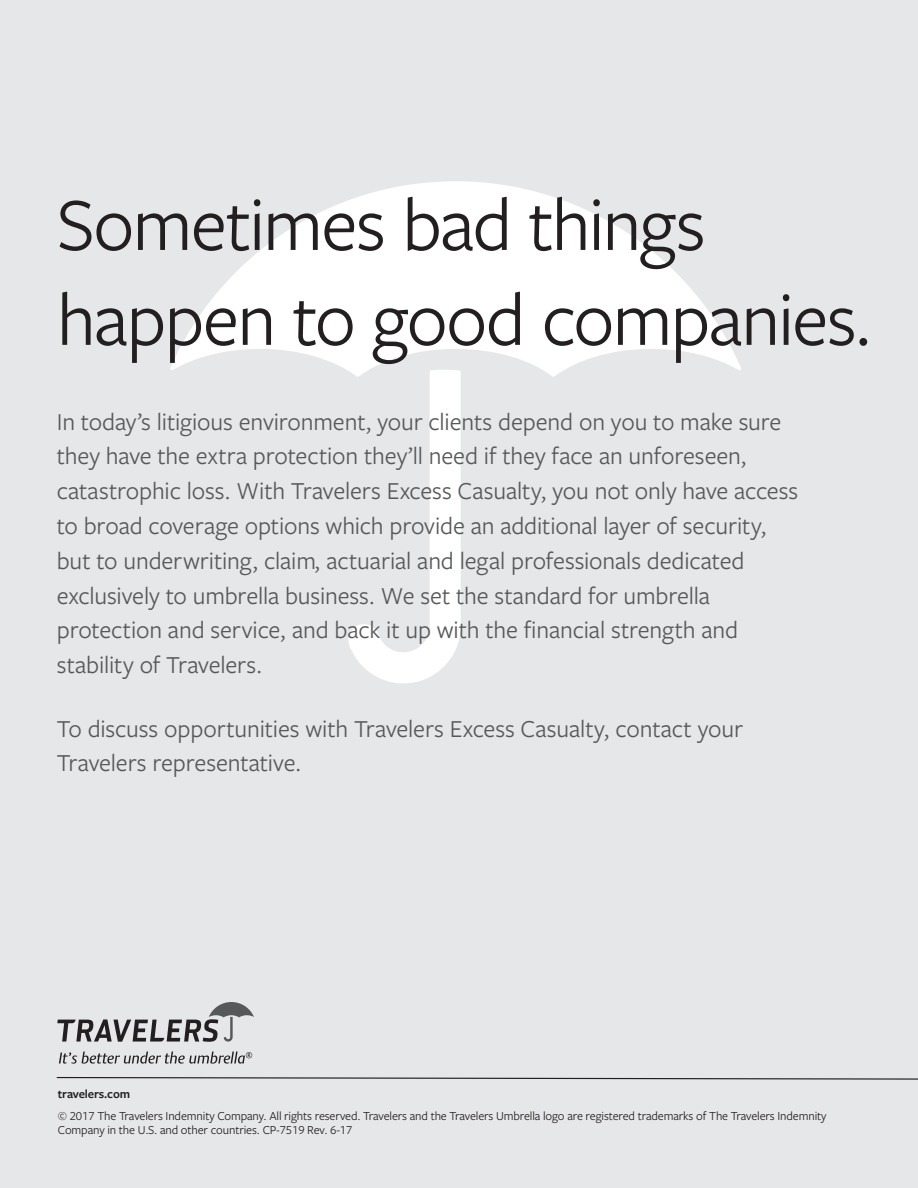
<style>
.page{position:relative;width:918px;height:1188px;background:#e6e7e9}
.page>*{position:absolute;margin:0;border:0;box-sizing:border-box;transform-origin:0 0}
.t1{font:77.55px/94.9px "Freight Sans Pro";letter-spacing:-.025em;color:#231f20}
.t2{font:25.35px/34.8px "Freight Sans Pro";letter-spacing:-.005em;color:#57585a}
.t3{font:12.6px/14.2px "Freight Sans Pro";letter-spacing:-.01em;color:#231f20}
.t4{font:600 12.6px "Freight Sans Pro";letter-spacing:-.01em;color:#231f20}
</style>
<div class="page">
<svg style="left:56px;top:1077px;width:862px;height:3px"></svg>
<svg style="left:170px;top:181px;width:571px;height:196px;fill:#fff"></svg>
<svg style="left:348px;top:370px;width:113px;height:313px"></svg>
<svg style="left:57px;top:1002px;width:197px;height:40px"></svg>
<svg style="left:59px;top:1052px;width:193px;height:12px"></svg>
<h1 class="t1" style="left:57px;top:174px;width:815px">Sometimes bad things happen to good companies.</h1>
<p class="t2" style="left:57px;top:403px;width:743px">In today’s litigious environment, your clients depend on you to make sure they have the extra protection they’ll need if they face an unforeseen, catastrophic loss. With Travelers Excess Casualty, you not only have access to broad coverage options which provide an additional layer of security, but to underwriting, claim, actuarial and legal professionals dedicated exclusively to umbrella business. We set the standard for umbrella protection and service, and back it up with the financial strength and stability of Travelers.</p>
<p class="t2" style="left:57px;top:710px;width:688px">To discuss opportunities with Travelers Excess Casualty, contact your<br>Travelers representative.</p>
<p class="t4" style="left:58px;top:1086px;width:74px">travelers.com</p>
<p class="t3" style="left:58px;top:1108px;width:770px">© 2017 The Travelers Indemnity Company. All rights reserved. Travelers and the Travelers Umbrella logo are registered trademarks of The Travelers Indemnity<br>Company in the U.S. and other countries. CP-7519 Rev. 6-17</p>
</div>
